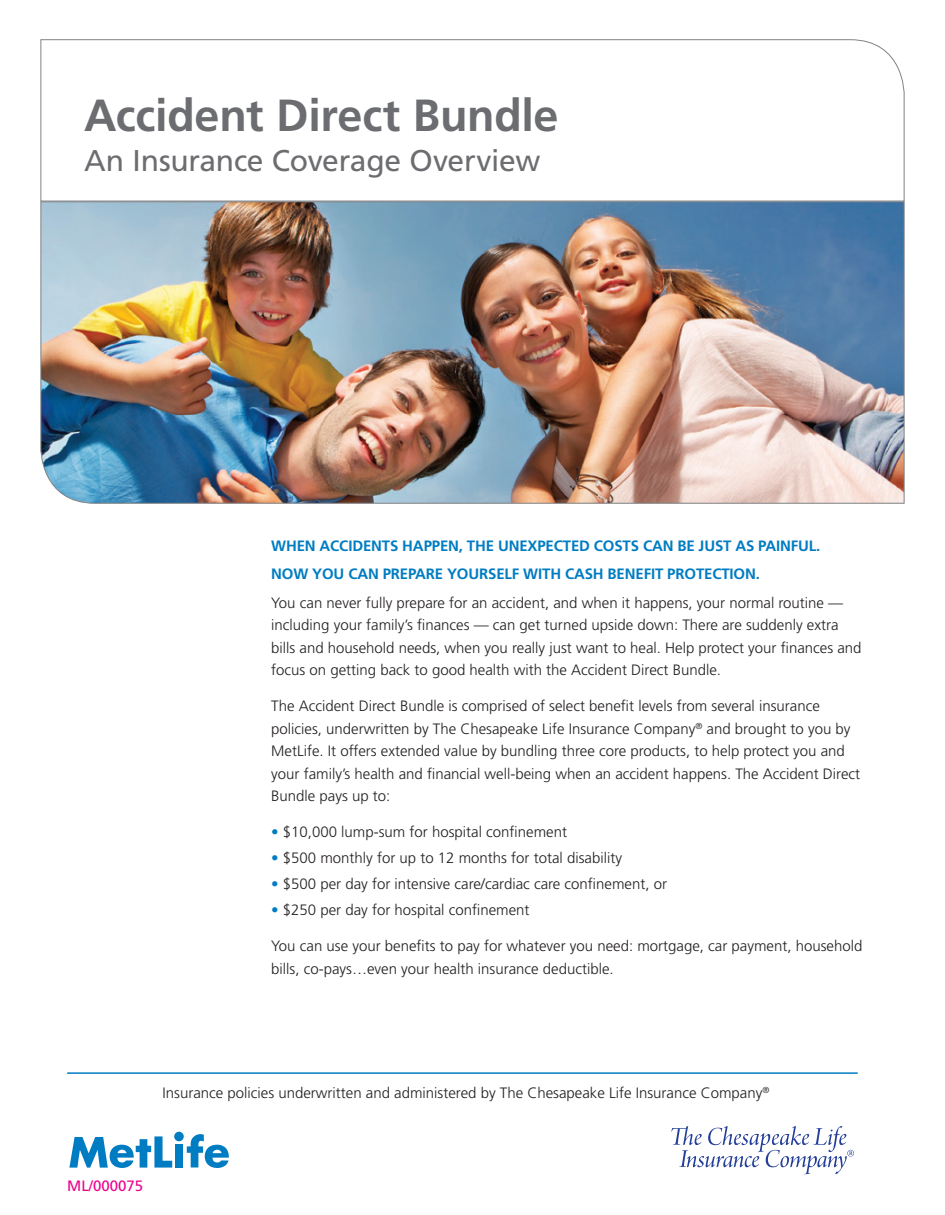
<style>
.page{position:relative;width:945px;height:1215px;background:#fff}
.page>*{position:absolute;margin:0;border:0;box-sizing:border-box;transform-origin:0 0}
.t1{font:700 45px "Frutiger LT Std";letter-spacing:-.005em;color:#6c6d70}
.t2{font:30px "Frutiger LT Std";letter-spacing:-.01em;color:#6c6d70}
.t3{font:300 15px/22.5px "Frutiger LT Std";color:#231f20}
.t4{font:700 15px "Frutiger LT Std";letter-spacing:-.01em;color:#007cc2}
.t5{font:15px "Frutiger LT Std";color:#ed028c}
.s1{color:#007cc2}
</style>
<div class="page">
<div style="left:175px;top:1144px;width:8px;height:24px;background:#007cc2"></div>
<svg style="left:187px;top:1134px;width:42px;height:34px"></svg>
<div style="left:174px;top:1132px;width:10px;height:9px;background:#007cc2;border-radius:50%"></div>
<svg style="left:69px;top:1136px;width:103px;height:32px"></svg>
<hr style="left:67px;top:1072px;width:791px;height:2px;background:#007cc2">
<svg style="left:671px;top:1126px;width:183px;height:48px"></svg>
<svg style="left:40px;top:39px;width:865px;height:162px"></svg>
<img style="left:40px;top:201px;width:865px;height:303px">
<p class="t1" style="left:84px;top:89px;width:476px">Accident Direct Bundle</p>
<p class="t2" style="left:84px;top:143px;width:458px">An Insurance Coverage Overview</p>
<p class="t4" style="left:271px;top:537px;width:551px">WHEN ACCIDENTS HAPPEN, THE UNEXPECTED COSTS CAN BE JUST AS PAINFUL.</p>
<p class="t4" style="left:271px;top:565px;width:490px">NOW YOU CAN PREPARE YOURSELF WITH CASH BENEFIT PROTECTION.</p>
<p class="t3" style="left:271px;top:592px;width:592px">You can never fully prepare for an accident, and when it happens, your normal routine — including your family’s finances — can get turned upside down: There are suddenly extra bills and household needs, when you really just want to heal. Help protect your finances and focus on getting back to good health with the Accident Direct Bundle.</p>
<p class="t3" style="left:271px;top:695px;width:590px">The Accident Direct Bundle is comprised of select benefit levels from several insurance policies, underwritten by The Chesapeake Life Insurance Company<sup>®</sup> and brought to you by MetLife. It offers extended value by bundling three core products, to help protect you and your family’s health and financial well-being when an accident happens. The Accident Direct Bundle pays up to:</p>
<p class="t3" style="left:271px;top:821px;width:297px"><span class="s1">•</span> $10,000 lump-sum for hospital confinement</p>
<p class="t3" style="left:271px;top:847px;width:352px"><span class="s1">•</span> $500 monthly for up to 12 months for total disability</p>
<p class="t3" style="left:271px;top:873px;width:397px"><span class="s1">•</span> $500 per day for intensive care/cardiac care confinement, or</p>
<p class="t3" style="left:271px;top:899px;width:260px"><span class="s1">•</span> $250 per day for hospital confinement</p>
<p class="t3" style="left:271px;top:935px;width:593px">You can use your benefits to pay for whatever you need: mortgage, car payment, household bills, co-pays…even your health insurance deductible.</p>
<p class="t3" style="left:163px;top:1082px;width:608px">Insurance policies underwritten and administered by The Chesapeake Life Insurance Company<sup>®</sup></p>
<p class="t5" style="left:67px;top:1177px;width:77px">ML/000075</p>
</div>
